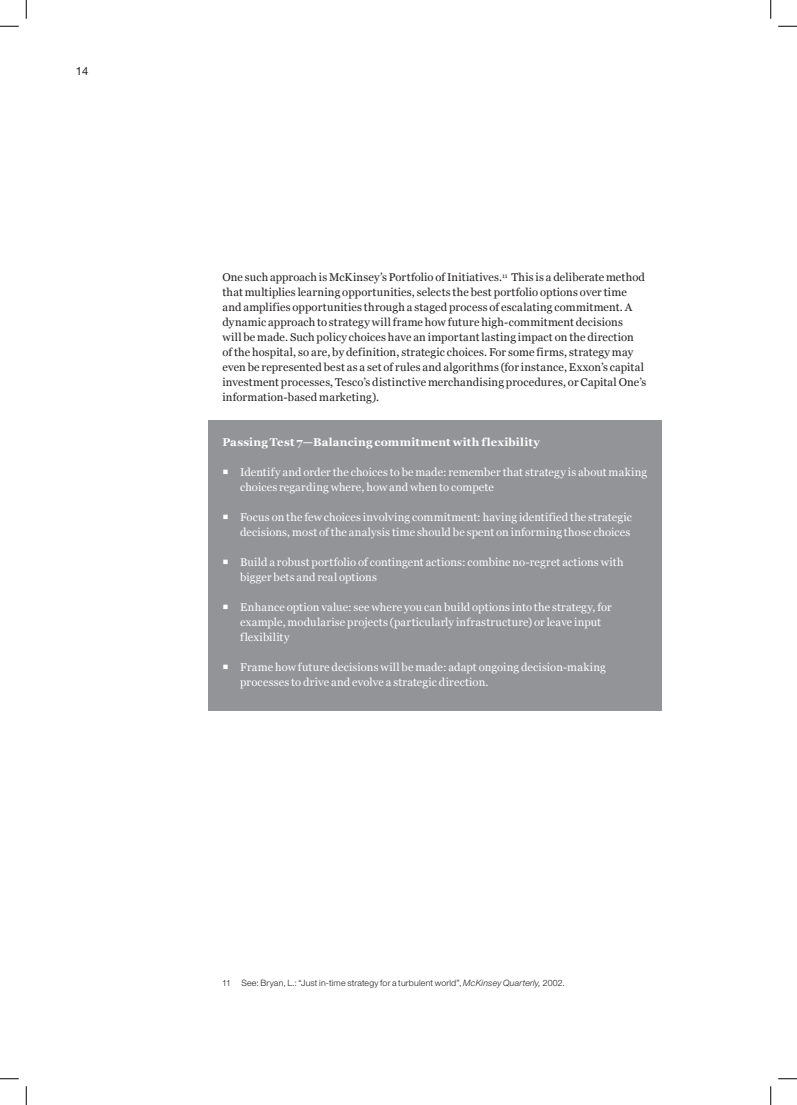
<style>
.page{position:relative;width:797px;height:1105px;background:#fff}
.page>*{position:absolute;margin:0;border:0;box-sizing:border-box;transform-origin:0 0}
.Body{font:11.25px/15px "Georgia";letter-spacing:.015em;color:#231f20}
.t1{font:11.25px/15px "Georgia";letter-spacing:.015em;color:#fff}
.Level_2_Sub-heading{font:700 11.25px "Georgia";letter-spacing:.02em;color:#fff}
.t2{font:11.25px "Helvetica Neue LT Std";color:#231f20}
.Footnote{font:300 8.75px "Helvetica Neue LT Std";letter-spacing:.02em;color:#231f20}
.s1{font-style:italic}
</style>
<div class="page">
<div style="left:208px;top:421px;width:454px;height:290px;background:#929497"></div>
<svg style="left:0;top:25px;width:19px;height:2px"></svg>
<svg style="left:778px;top:25px;width:19px;height:2px"></svg>
<svg style="left:0;top:1078px;width:19px;height:1px"></svg>
<svg style="left:778px;top:1078px;width:19px;height:1px"></svg>
<svg style="left:25px;top:0;width:2px;height:19px"></svg>
<svg style="left:25px;top:1086px;width:2px;height:19px"></svg>
<svg style="left:770px;top:0;width:1px;height:19px"></svg>
<svg style="left:770px;top:1086px;width:1px;height:19px"></svg>
<p class="t2" style="left:76px;top:65px;width:14px">14</p>
<p class="Body" style="left:222px;top:270px;width:425px">One such approach is McKinsey’s Portfolio of Initiatives.<sup>11</sup> This is a deliberate method that multiplies learning opportunities, selects the best portfolio options over time and amplifies opportunities through a staged process of escalating commitment. A dynamic approach to strategy will frame how future high-commitment decisions<br>will be made. Such policy choices have an important lasting impact on the direction of the hospital, so are, by definition, strategic choices. For some firms, strategy may even be represented best as a set of rules and algorithms (for instance, Exxon’s capital investment processes, Tesco’s distinctive merchandising procedures, or Capital One’s information-based marketing).</p>
<p class="Level_2_Sub-heading" style="left:222px;top:435px;width:319px">Passing Test 7—Balancing commitment with flexibility</p>
<p class="t1" style="left:240px;top:465px;width:408px">Identify and order the choices to be made: remember that strategy is about making choices regarding where, how and when to compete</p>
<p class="t1" style="left:240px;top:510px;width:393px">Focus on the few choices involving commitment: having identified the strategic decisions, most of the analysis time should be spent on informing those choices</p>
<p class="t1" style="left:240px;top:555px;width:385px">Build a robust portfolio of contingent actions: combine no-regret actions with bigger bets and real options</p>
<p class="t1" style="left:240px;top:600px;width:373px">Enhance option value: see where you can build options into the strategy, for example, modularise projects (particularly infrastructure) or leave input flexibility</p>
<p class="t1" style="left:240px;top:660px;width:367px">Frame how future decisions will be made: adapt ongoing decision-making processes to drive and evolve a strategic direction.</p>
<p class="Footnote" style="left:222px;top:977px;width:344px">11 See: Bryan, L.: “Just in-time strategy for a turbulent world”, <span class="s1">McKinsey Quarterly,</span> 2002.</p>
</div>
